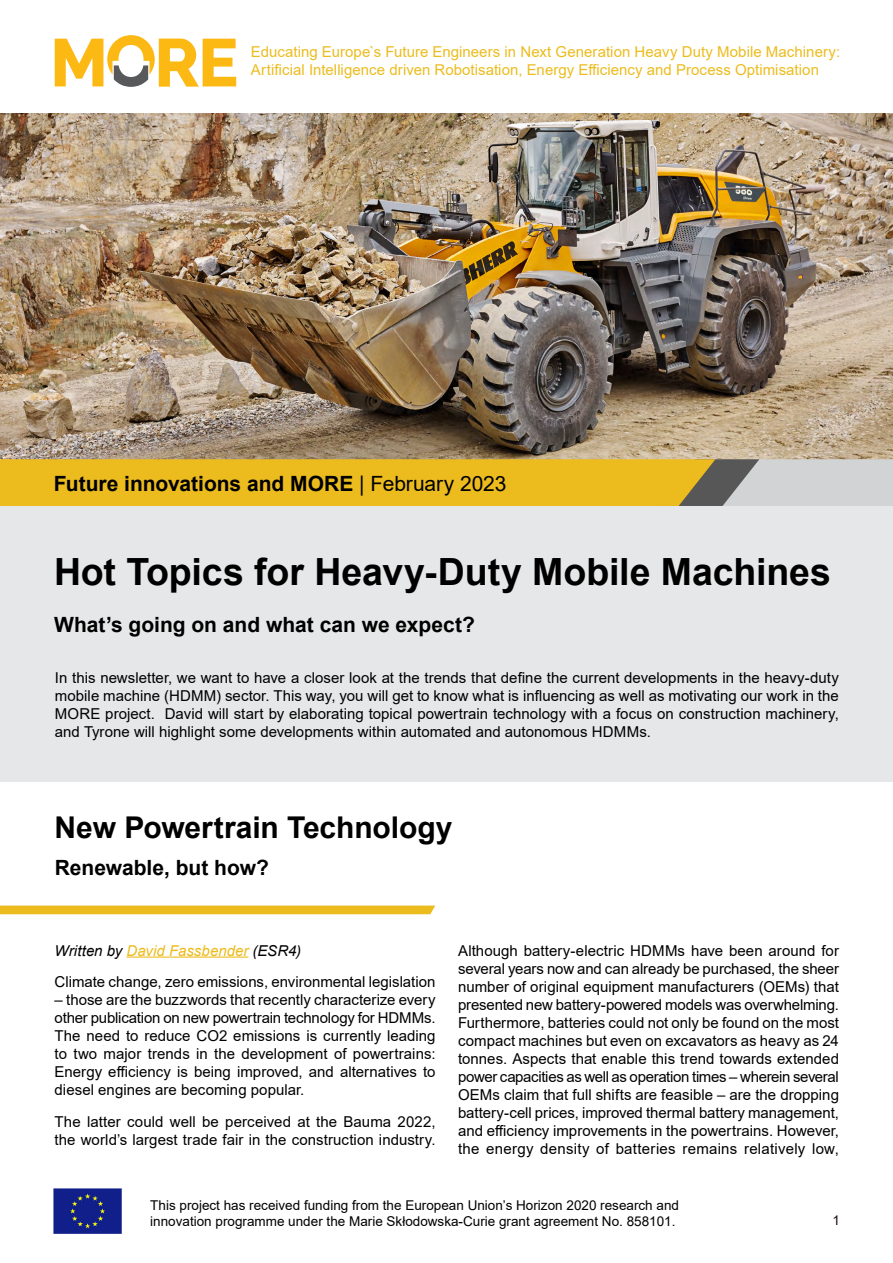
<style>
.page{position:relative;width:893px;height:1263px;background:#fff}
.page>*{position:absolute;margin:0;border:0;box-sizing:border-box;transform-origin:0 0}
.t1{font:700 37.5px "Arial";letter-spacing:-.005em;color:#000}
.t2{font:700 30px "Arial";letter-spacing:-.005em;color:#000}
.t3{font:700 21px "Arial";color:#000}
.t4{font:15px/18px "Arial";letter-spacing:.005em;color:#000;text-align:justify}
.t5{font:15px/18px "Arial";letter-spacing:.005em;color:#ecbc1e}
.t6{font:13.5px/16.2px "Arial";color:#000}
.t7{font:13.5px "Arial";color:#1a0b0b}
.s1{font-weight:400}
.s2{font-style:italic}
.s3{font-style:italic;color:#ecbc1e}
</style>
<div class="page">
<div style="left:0;top:501px;width:893px;height:281px;background:#e6e7e8"></div>
<img style="left:0;top:114px;width:893px;height:345px">
<svg style="left:0;top:459px;width:893px;height:47px;background:#dfba40"></svg>
<svg style="left:55px;top:35px;width:181px;height:52px"></svg>
<hr style="left:127px;top:956px;width:121px;height:2px;background:#ecbc1e">
<img style="left:53px;top:1188px;width:69px;height:46px">
<svg style="left:0;top:905px;width:435px;height:9px;background:#edc02d"></svg>
<p class="t5" style="left:251px;top:43px;width:591px">Educating Europe`s Future Engineers in Next Generation Heavy Duty Mobile Machinery:<br>Artificial Intelligence driven Robotisation, Energy Efficiency and Process Optimisation</p>
<h3 class="t3" style="left:54px;top:469px;width:454px">Future innovations and MORE <span class="s1">| February 2023</span></h3>
<h1 class="t1" style="left:54px;top:545px;width:778px">Hot Topics for Heavy-Duty Mobile Machines</h1>
<h3 class="t3" style="left:54px;top:610px;width:422px">What’s going on and what can we expect?</h3>
<p class="t4" style="left:55px;top:669px;width:786px">In this newsletter, we want to have a closer look at the trends that define the current developments in the heavy-duty mobile machine (HDMM) sector. This way, you will get to know what is influencing as well as motivating our work in the MORE project. David will start by elaborating topical powertrain technology with a focus on construction machinery, and Tyrone will highlight some developments within automated and autonomous HDMMs.</p>
<h2 class="t2" style="left:55px;top:806px;width:399px">New Powertrain Technology</h2>
<h3 class="t3" style="left:55px;top:853px;width:216px">Renewable, but how?</h3>
<p class="t4" style="left:55px;top:934px;width:382px;line-height:31.5px"><span class="s2">Written by</span> <span class="s3">David Fassbender</span> <span class="s2">(ESR4)<br></span>Climate change, zero emissions, environmental legislation</p>
<p class="t4" style="left:55px;top:991px;width:382px">– those are the buzzwords that recently characterize every other publication on new powertrain technology for HDMMs.<br>The need to reduce CO2 emissions is currently leading to two major trends in the development of powertrains:<br>Energy efficiency is being improved, and alternatives to diesel engines are becoming popular.</p>
<p class="t4" style="left:55px;top:1112px;width:382px">The latter could well be perceived at the Bauma 2022, the world’s largest trade fair in the construction industry.</p>
<p class="t4" style="left:458px;top:941px;width:382px">Although battery-electric HDMMs have been around for several years now and can already be purchased, the sheer number of original equipment manufacturers (OEMs) that presented new battery-powered models was overwhelming.<br>Furthermore, batteries could not only be found on the most compact machines but even on excavators as heavy as 24 tonnes. Aspects that enable this trend towards extended power capacities as well as operation times – wherein several OEMs claim that full shifts are feasible – are the dropping battery-cell prices, improved thermal battery management, and efficiency improvements in the powertrains. However, the energy density of batteries remains relatively low,</p>
<p class="t6" style="left:150px;top:1197px;width:530px">This project has received funding from the European Union’s Horizon 2020 research and innovation programme under the Marie Skłodowska-Curie grant agreement No. 858101.</p>
<p class="t7" style="left:832px;top:1211px;width:9px">1</p>
</div>
